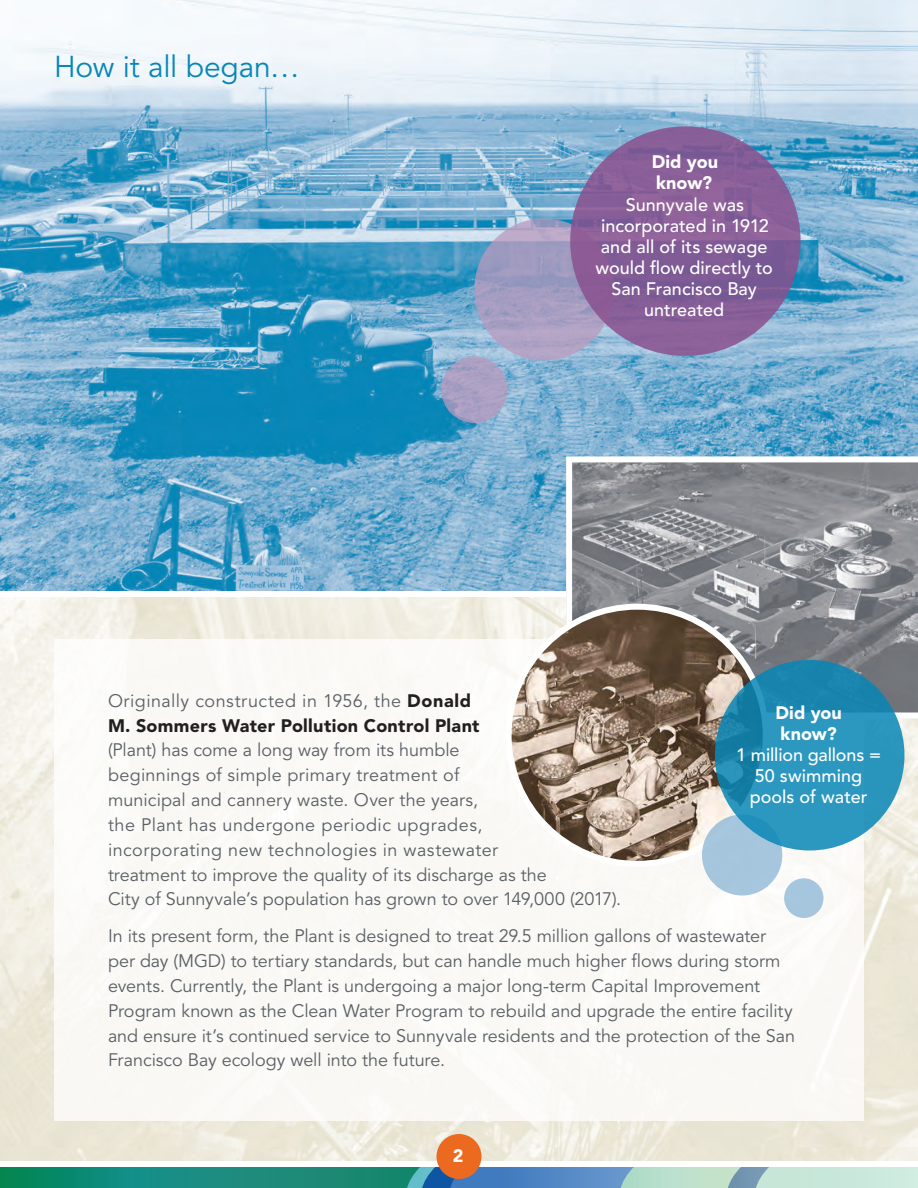
<style>
.page{position:relative;width:918px;height:1188px;background:#fff}
.page>*{position:absolute;margin:0;border:0;box-sizing:border-box;transform-origin:0 0}
.t1{font:30px "Avenir";letter-spacing:-.005em;color:#0786b6}
.t2{font:18px/24.9px "Avenir";color:#595f65}
.t3{font:500 18px/21px "Avenir";color:#fff;text-align:center}
.t4{font:900 18px/24.9px "Avenir";letter-spacing:.015em;color:#231f20}
.t5{font:900 18px/21px "Avenir";letter-spacing:.005em;color:#fff}
.s1{font-weight:400;color:#595f65}
</style>
<div class="page">
<img style="left:0;top:597px;width:918px;height:564px">
<img style="left:0;top:0;width:918px;height:591px">
<div style="left:54px;top:639px;width:810px;height:481px;background:#faf9f5"></div>
<svg style="left:566px;top:456px;width:352px;height:262px;background:#929599"></svg>
<img style="left:509px;top:607px;width:257px;height:257px;border-radius:129px">
<svg style="left:474px;top:219px;width:140px;height:141px;background:#a69ec2"></svg>
<svg style="left:441px;top:356px;width:66px;height:67px;background:#a89fc2"></svg>
<div style="left:702px;top:814px;width:80px;height:82px;background:#a5c6dd;border-radius:50%"></div>
<div style="left:784px;top:878px;width:39px;height:40px;background:#a5c6de;border-radius:50%"></div>
<svg style="left:570px;top:126px;width:231px;height:230px;background:#855e97"></svg>
<svg style="left:715px;top:660px;width:190px;height:190px;background:#2590b7"></svg>
<svg style="left:0;top:1167px;width:918px;height:21px;background:#56a4a3"></svg>
<div style="left:436px;top:1134px;width:46px;height:45px;background:#ec6a20;border-radius:50%"></div>
<h1 class="t1" style="left:54px;top:49px;width:247px">How it all began…</h1>
<p class="t5" style="left:652px;top:152px;width:68px">Did you know?</p>
<p class="t3" style="left:596px;top:194px;width:179px">Sunnyvale was incorporated in 1912 and all of its sewage would flow directly to<br>San Francisco Bay untreated</p>
<p class="t4" style="left:108px;top:688px;width:373px"><span class="s1">Originally constructed in 1956, the</span> Donald<br>M. Sommers Water Pollution Control Plant</p>
<p class="t2" style="left:108px;top:738px;width:515px">(Plant) has come a long way from its humble<br>beginnings of simple primary treatment of<br>municipal and cannery waste. Over the years,<br>the Plant has undergone periodic upgrades,<br>incorporating new technologies in wastewater<br>treatment to improve the quality of its discharge as the<br>City of Sunnyvale’s population has grown to over 149,000 (2017).</p>
<p class="t2" style="left:108px;top:924px;width:689px">In its present form, the Plant is designed to treat 29.5 million gallons of wastewater per day (MGD) to tertiary standards, but can handle much higher flows during storm events. Currently, the Plant is undergoing a major long-term Capital Improvement Program known as the Clean Water Program to rebuild and upgrade the entire facility and ensure it’s continued service to Sunnyvale residents and the protection of the San Francisco Bay ecology well into the future.</p>
<p class="t5" style="left:776px;top:702px;width:68px">Did you know?</p>
<p class="t3" style="left:736px;top:744px;width:146px">1 million gallons =<br>50 swimming pools of water</p>
<p class="t5" style="left:453px;top:1145px;width:12px">2</p>
</div>
